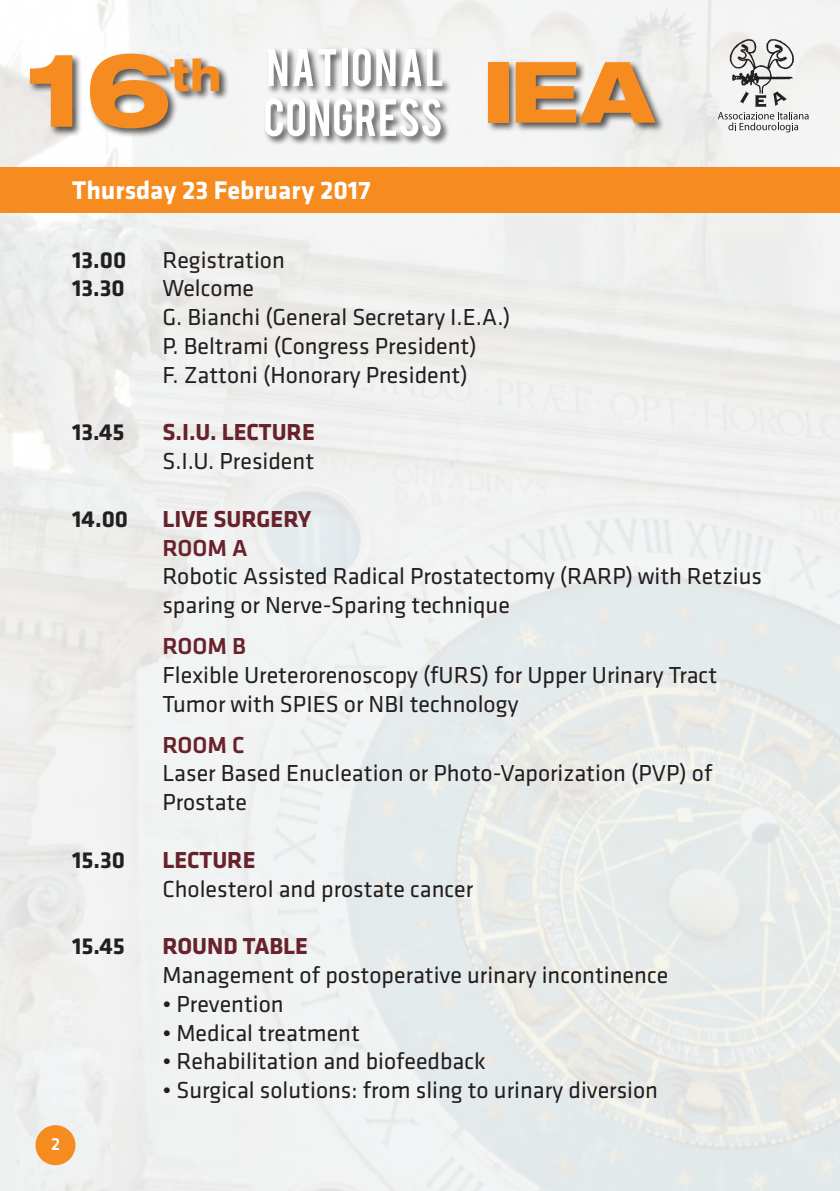
<style>
.page{position:relative;width:840px;height:1191px;background:#fff}
.page>*{position:absolute;margin:0;border:0;box-sizing:border-box;transform-origin:0 0}
.t1{font:800 expanded 103.2px "Helvetica Neue";color:#f68b1f;scale:.95 1}
.t2{font:800 expanded 44.4px "Helvetica Neue";color:#f68b1f;scale:.9 1}
.t3{font:700 26.4px "Klavika";color:#fff}
.t4{font:24px/28.8px "Klavika";color:#231f20}
.t5{font:700 24px "Klavika";color:#69222b}
.t6{font:700 24px "Klavika";color:#231f20}
.t7{font:500 24px "Klavika";color:#69222b}
.t8{font:500 18px "Klavika";color:#fff}
</style>
<div class="page">
<img style="left:0;top:0;width:839px;height:1191px">
<div style="left:35px;top:1125px;width:40px;height:40px;background:#f68b1f;border-radius:50%"></div>
<svg style="left:717px;top:39px;width:91px;height:93px"></svg>
<div style="left:0;top:167px;width:839px;height:46px;background:#f68b1f"></div>
<div style="left:485px;top:60px;width:180px;height:73px;background:#231f20;opacity:.75"></div>
<div style="left:488px;top:62px;width:20px;height:61px;background:#f68b1f"></div>
<svg style="left:515px;top:62px;width:140px;height:61px;background:#e29f5b"></svg>
<div style="left:28px;top:52px;width:201px;height:86px;background:#231f20;opacity:.75"></div>
<div style="left:263px;top:46px;width:189px;height:100px;background:#231f20;opacity:.75"></div>
<svg style="left:268px;top:49px;width:19px;height:37px"></svg>
<svg style="left:293px;top:49px;width:43px;height:37px"></svg>
<div style="left:341px;top:49px;width:6px;height:37px;background:#fff"></div>
<svg style="left:353px;top:48px;width:17px;height:38px"></svg>
<svg style="left:376px;top:49px;width:19px;height:37px"></svg>
<svg style="left:401px;top:49px;width:20px;height:37px"></svg>
<svg style="left:427px;top:49px;width:15px;height:37px"></svg>
<svg style="left:265px;top:98px;width:175px;height:38px"></svg>
<h1 class="t1" style="left:25px;top:24px;width:157px">16</h1>
<h2 class="t2" style="left:170px;top:46px;width:58px">th</h2>
<p class="t3" style="left:72px;top:175px;width:299px">Thursday 23 February 2017</p>
<p class="t6" style="left:72px;top:246px;width:56px">13.00</p>
<p class="t4" style="left:162px;top:246px;width:124px">Registration</p>
<p class="t6" style="left:72px;top:275px;width:54px">13.30</p>
<p class="t4" style="left:162px;top:274px;width:349px">Welcome<br>G. Bianchi (General Secretary I.E.A.)<br>P. Beltrami (Congress President)<br>F. Zattoni (Honorary President)</p>
<p class="t6" style="left:72px;top:419px;width:54px">13.45</p>
<p class="t5" style="left:162px;top:419px;width:154px">S.I.U. LECTURE</p>
<p class="t4" style="left:162px;top:447px;width:153px">S.I.U. President</p>
<p class="t6" style="left:72px;top:506px;width:57px">14.00</p>
<p class="t5" style="left:162px;top:506px;width:150px">LIVE SURGERY</p>
<p class="t7" style="left:162px;top:534px;width:87px">ROOM A</p>
<p class="t4" style="left:162px;top:562px;width:600px">Robotic Assisted Radical Prostatectomy (RARP) with Retzius sparing or Nerve-Sparing technique</p>
<p class="t7" style="left:162px;top:633px;width:85px">ROOM B</p>
<p class="t4" style="left:162px;top:661px;width:556px">Flexible Ureterorenoscopy (fURS) for Upper Urinary Tract<br>Tumor with SPIES or NBI technology</p>
<p class="t7" style="left:162px;top:731px;width:84px">ROOM C</p>
<p class="t4" style="left:162px;top:759px;width:551px">Laser Based Enucleation or Photo-Vaporization (PVP) of<br>Prostate</p>
<p class="t6" style="left:72px;top:846px;width:54px">15.30</p>
<p class="t5" style="left:162px;top:846px;width:95px">LECTURE</p>
<p class="t4" style="left:162px;top:874px;width:312px">Cholesterol and prostate cancer</p>
<p class="t6" style="left:72px;top:933px;width:54px">15.45</p>
<p class="t5" style="left:162px;top:933px;width:147px">ROUND TABLE</p>
<p class="t4" style="left:162px;top:961px;width:507px">Management of postoperative urinary incontinence</p>
<p class="t4" style="left:162px;top:990px;width:123px">• Prevention</p>
<p class="t4" style="left:162px;top:1018px;width:199px">• Medical treatment</p>
<p class="t4" style="left:162px;top:1047px;width:325px">• Rehabilitation and biofeedback</p>
<p class="t4" style="left:162px;top:1076px;width:497px">• Surgical solutions: from sling to urinary diversion</p>
<p class="t8" style="left:51px;top:1133px;width:11px">2</p>
</div>
